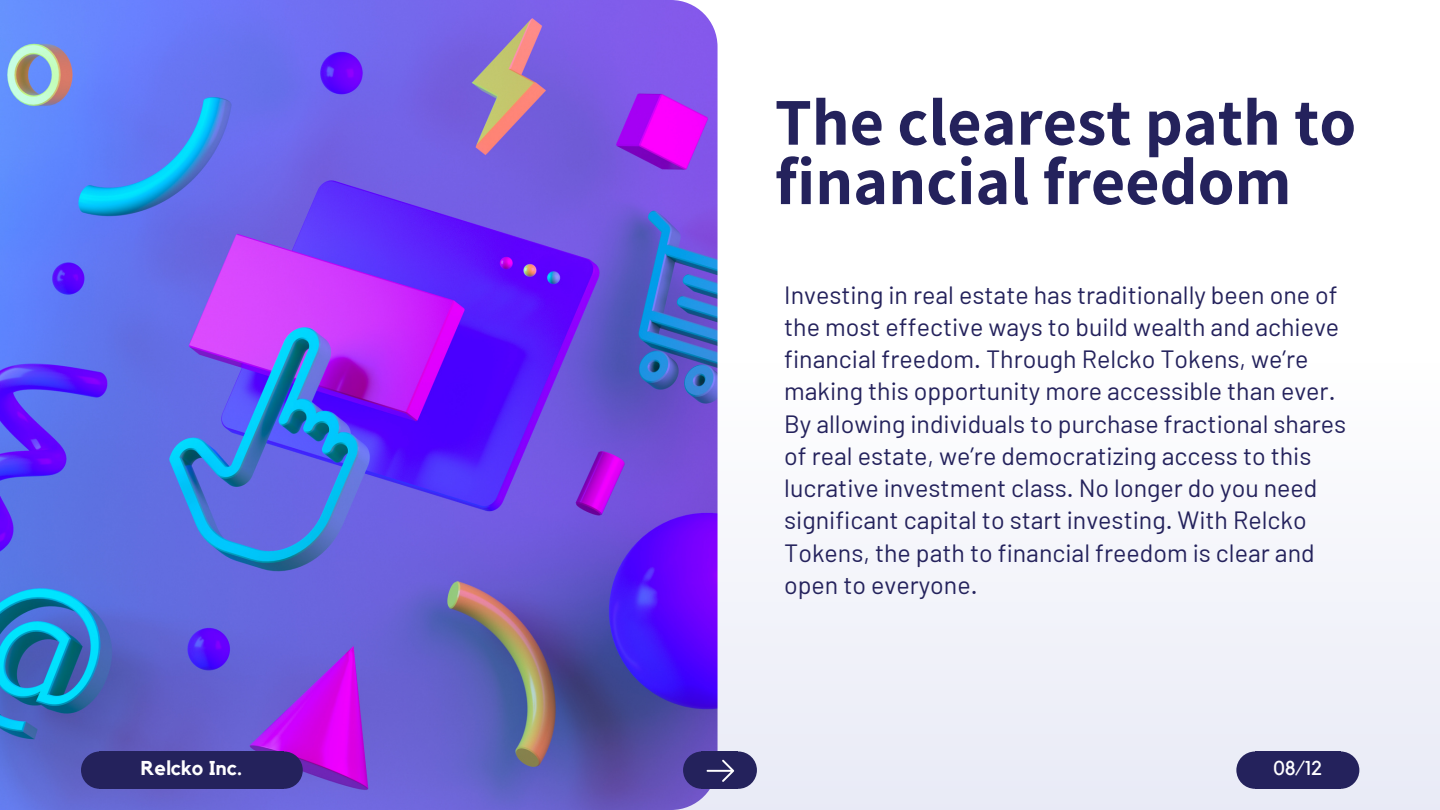
<style>
.page{position:relative;width:1440px;height:810px;background:#fff}
.page>*{position:absolute;margin:0;border:0;box-sizing:border-box;transform-origin:0 0}
.t1{font:700 66.8px/59.4px "Assistant";color:#24225c}
.t2{font:25px/32.2px "Barlow";color:#24225c}
.t3{font:700 20px "Kollektif";color:#fefefe}
.t4{font:20px "Kollektif";color:#fff}
</style>
<div class="page">
<svg style="left:717px;top:40px;width:723px;height:770px"></svg>
<img style="left:0;top:0;width:717px;height:810px">
<div style="left:81px;top:752px;width:37px;height:37px;background:#24225c;border-radius:50%"></div>
<div style="left:265px;top:752px;width:38px;height:37px;background:#24225c;border-radius:50%"></div>
<div style="left:100px;top:751px;width:184px;height:38px;background:#24225c"></div>
<div style="left:1236px;top:752px;width:38px;height:37px;background:#24225c;border-radius:50%"></div>
<div style="left:1322px;top:752px;width:37px;height:37px;background:#24225c;border-radius:50%"></div>
<div style="left:1255px;top:751px;width:86px;height:38px;background:#24225c"></div>
<div style="left:683px;top:752px;width:37px;height:37px;background:#24225c;border-radius:50%"></div>
<div style="left:720px;top:752px;width:37px;height:37px;background:#24225c;border-radius:50%"></div>
<div style="left:702px;top:751px;width:36px;height:38px;background:#24225c"></div>
<svg style="left:707px;top:760px;width:27px;height:22px"></svg>
<h1 class="t1" style="left:775px;top:90px;width:583px">The clearest path to financial freedom</h1>
<p class="t2" style="left:784px;top:278px;width:564px">Investing in real estate has traditionally been one of the most effective ways to build wealth and achieve financial freedom. Through Relcko Tokens, we’re making this opportunity more accessible than ever.<br>By allowing individuals to purchase fractional shares of real estate, we’re democratizing access to this lucrative investment class. No longer do you need significant capital to start investing. With Relcko Tokens, the path to financial freedom is clear and open to everyone.</p>
<p class="t3" style="left:141px;top:757px;width:103px">Relcko Inc.</p>
<p class="t4" style="left:1273px;top:757px;width:50px">08/12</p>
</div>
